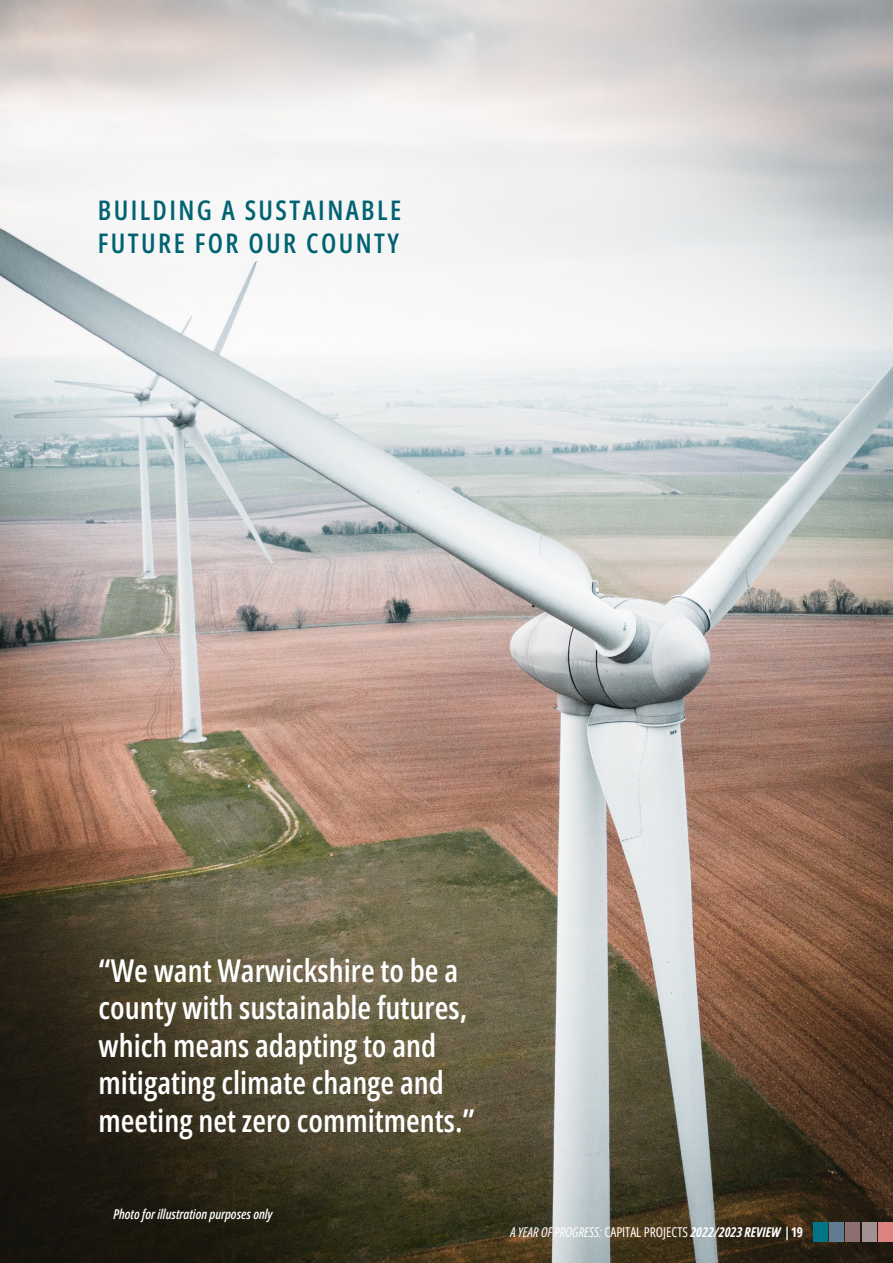
<style>
.page{position:relative;width:893px;height:1263px;background:#fff}
.page>*{position:absolute;margin:0;border:0;box-sizing:border-box;transform-origin:0 0}
.t1{font:600 31.5px/37.5px "Open Sans Condensed";color:#fff}
.t2{font:600 27px/33px "Open Sans Condensed";letter-spacing:.09em;color:#006272}
.t3{font:italic 13.5px "Open Sans";color:#fff}
.t4{font:italic 600 13.5px "Open Sans Condensed";color:#fff}
.s1{font-family:"Open Sans Condensed";font-style:normal}
.s2{font-family:"Open Sans Condensed";font-weight:700}
.s3{font-weight:700;font-style:normal;font-stretch:condensed}
</style>
<div class="page">
<img style="left:0;top:0;width:893px;height:1263px">
<div style="left:813px;top:1222px;width:14px;height:20px;background:#007585"></div>
<div style="left:829px;top:1222px;width:14px;height:20px;background:#607c90"></div>
<div style="left:846px;top:1222px;width:14px;height:20px;background:#8e6e71"></div>
<div style="left:862px;top:1222px;width:14px;height:20px;background:#a39094"></div>
<div style="left:879px;top:1222px;width:14px;height:20px;background:#db837f"></div>
<p class="t2" style="left:98px;top:193px;width:305px">BUILDING A SUSTAINABLE<br>FUTURE FOR OUR COUNTY</p>
<p class="t1" style="left:99px;top:951px;width:378px">“We want Warwickshire to be a county with sustainable futures, which means adapting to and mitigating climate change and meeting net zero commitments.”</p>
<p class="t4" style="left:113px;top:1204px;width:161px">Photo for illustration purposes only</p>
<p class="t3" style="left:511px;top:1223px;width:294px">A YEAR OF PROGRESS: <span class="s1">CAPITAL PROJECTS</span> <span class="s2">2022/2023 REVIEW</span> <span class="s3">|19</span></p>
</div>
